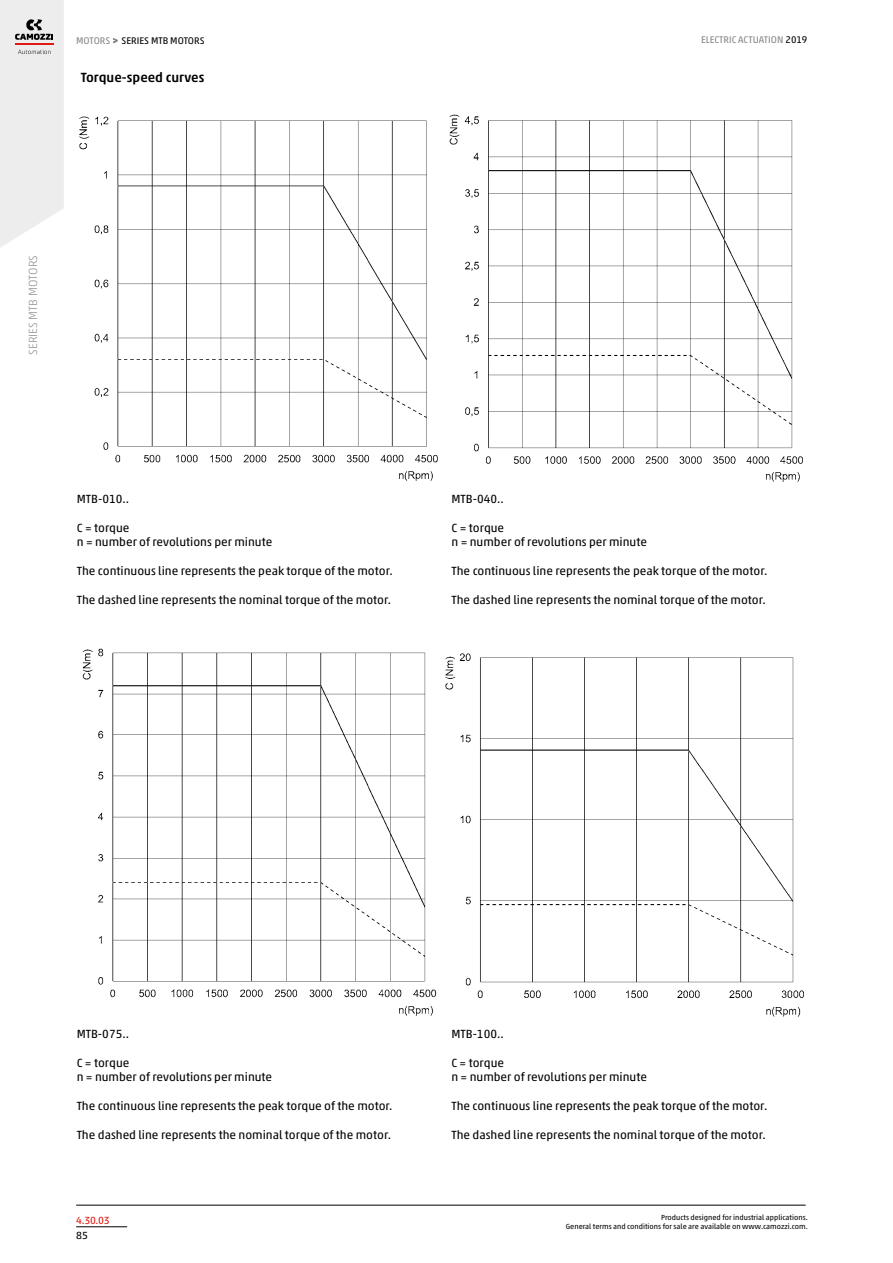
<style>
.page{position:relative;width:893px;height:1263px;background:#fff}
.page>*{position:absolute;margin:0;border:0;box-sizing:border-box;transform-origin:0 0}
.t1{font:500 13.5px "Akko W1 G";color:#000}
.t2{font:12px/14.4px "Akko W1 G";color:#000}
.t3{font:300 12px "Akko W1 G";color:#9d9d9c}
.t4{font:10.5px "Akko W1 G";color:#df1b12}
.t5{font:10.5px "Akko W1 G";color:#000}
.t6{font:9.75px "Akko W1 G";color:#000}
.t7{font:9.75px "Akko W1 G";color:#878787}
.t8{font:7.5px/9px "Akko W1 G";color:#000;text-align:right}
.s1{color:#878787}
.s2{font-size:9px;color:#878787}
.s3{color:#000}
</style>
<div class="page">
<hr style="left:76px;top:1226px;width:51px;height:1px;background:#000">
<svg style="left:113px;top:38px;width:5px;height:5px"></svg>
<svg style="left:0;top:0;width:64px;height:248px;background:#eae9e9"></svg>
<img style="left:79px;top:116px;width:359px;height:365px">
<img style="left:449px;top:114px;width:354px;height:368px">
<img style="left:82px;top:648px;width:355px;height:368px">
<img style="left:445px;top:653px;width:359px;height:364px">
<hr style="left:76px;top:1205px;width:730px;height:1px;background:#000">
<p class="t6" style="left:76px;top:33px;width:130px"><span class="s1">MOTORS</span> <span class="s2">&gt;</span> SERIES MTB MOTORS</p>
<p class="t7" style="left:701px;top:33px;width:108px">ELECTRIC ACTUATION <span class="s3">2019</span></p>
<p class="t1" style="left:81px;top:67px;width:125px">Torque-speed curves</p>
<p class="t3" style="left:24px;top:355px;width:101px;rotate:-90deg">SERIES MTB MOTORS</p>
<p class="t2" style="left:77px;top:491px;width:54px">MTB-010..</p>
<p class="t2" style="left:77px;top:520px;width:197px">C = torque<br>n = number of revolutions per minute</p>
<p class="t2" style="left:77px;top:563px;width:317px">The continuous line represents the peak torque of the motor.</p>
<p class="t2" style="left:77px;top:592px;width:316px">The dashed line represents the nominal torque of the motor.</p>
<p class="t2" style="left:451px;top:491px;width:54px">MTB-040..</p>
<p class="t2" style="left:451px;top:520px;width:197px">C = torque<br>n = number of revolutions per minute</p>
<p class="t2" style="left:451px;top:563px;width:317px">The continuous line represents the peak torque of the motor.</p>
<p class="t2" style="left:451px;top:592px;width:316px">The dashed line represents the nominal torque of the motor.</p>
<p class="t2" style="left:77px;top:1026px;width:54px">MTB-075..</p>
<p class="t2" style="left:77px;top:1054px;width:197px">C = torque<br>n = number of revolutions per minute</p>
<p class="t2" style="left:77px;top:1098px;width:317px">The continuous line represents the peak torque of the motor.</p>
<p class="t2" style="left:77px;top:1126px;width:316px">The dashed line represents the nominal torque of the motor.</p>
<p class="t4" style="left:76px;top:1212px;width:35px">4.30.03</p>
<p class="t5" style="left:76px;top:1228px;width:13px">85</p>
<p class="t2" style="left:451px;top:1026px;width:54px">MTB-100..</p>
<p class="t2" style="left:451px;top:1054px;width:197px">C = torque<br>n = number of revolutions per minute</p>
<p class="t2" style="left:451px;top:1098px;width:317px">The continuous line represents the peak torque of the motor.</p>
<p class="t2" style="left:451px;top:1126px;width:316px">The dashed line represents the nominal torque of the motor.</p>
<p class="t8" style="left:566px;top:1212px;width:243px">Products designed for industrial applications.<br>General terms and conditions for sale are available on www.camozzi.com.</p>
</div>
